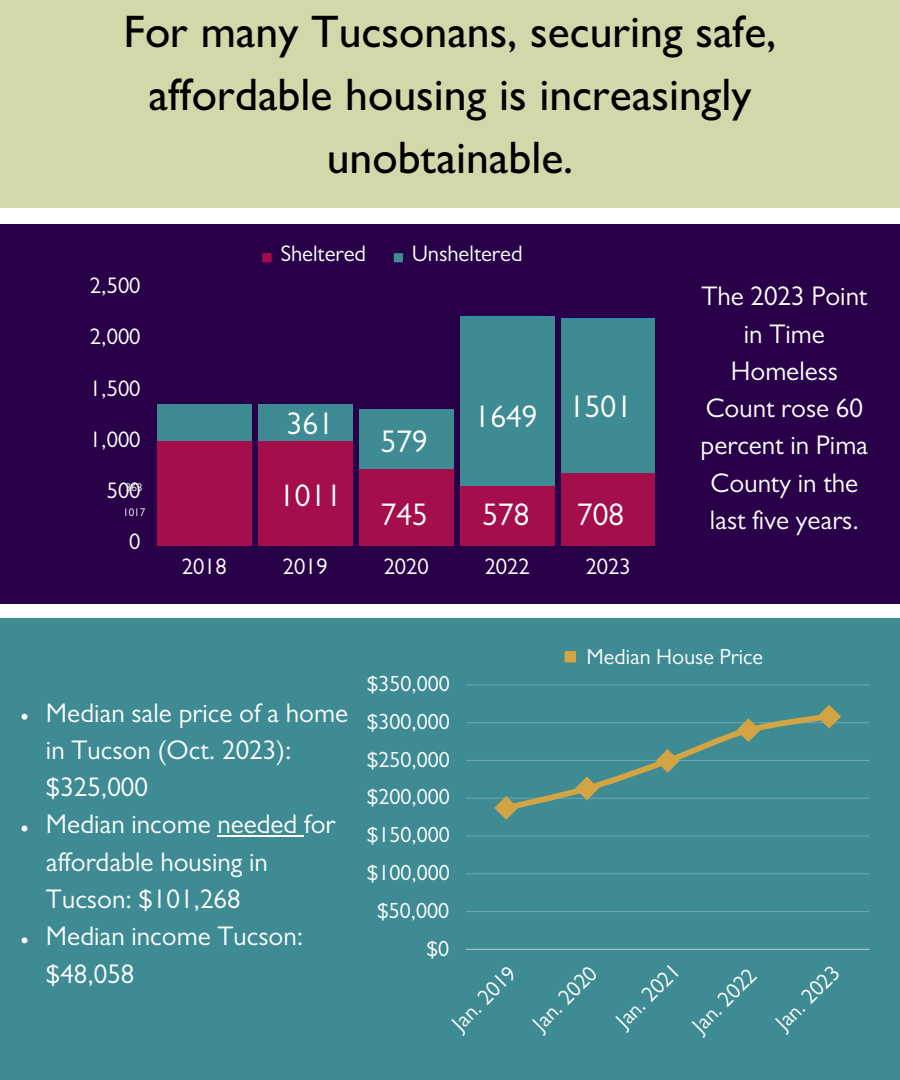
<style>
.page{position:relative;width:900px;height:1080px;background:#fff}
.page>*{position:absolute;margin:0;border:0;box-sizing:border-box;transform-origin:0 0}
.t1{font:500 45.75px/62.8px "Gill Sans";color:#000;text-align:center}
.t2{font:31.5px "Gill Sans";color:#fff}
.t3{font:27px/37.2px "Gill Sans";color:#fff}
.t4{font:22.5px "Gill Sans";color:#fff}
.t5{font:22px "Gill Sans";color:#fff}
.t6{font:11px "Gill Sans";color:#fff}
</style>
<div class="page">
<div style="left:0;top:225px;width:900px;height:379px;background:#290149"></div>
<div style="left:262px;top:253px;width:10px;height:9px;background:#a40e4c"></div>
<div style="left:394px;top:253px;width:9px;height:9px;background:#3e8b94"></div>
<div style="left:158px;top:404px;width:93px;height:142px;background:#3e8b94"></div>
<div style="left:259px;top:405px;width:93px;height:141px;background:#3e8b94"></div>
<div style="left:360px;top:410px;width:93px;height:136px;background:#3e8b94"></div>
<div style="left:461px;top:317px;width:93px;height:229px;background:#3e8b94"></div>
<div style="left:562px;top:319px;width:93px;height:227px;background:#3e8b94"></div>
<div style="left:158px;top:441px;width:93px;height:105px;background:#a40e4c"></div>
<div style="left:259px;top:442px;width:93px;height:104px;background:#a40e4c"></div>
<div style="left:360px;top:469px;width:93px;height:77px;background:#a40e4c"></div>
<div style="left:461px;top:487px;width:93px;height:59px;background:#a40e4c"></div>
<div style="left:562px;top:473px;width:93px;height:73px;background:#a40e4c"></div>
<div style="left:0;top:0;width:900px;height:208px;background:#d5d6aa"></div>
<div style="left:0;top:618px;width:900px;height:462px;background:#3e8b94"></div>
<svg style="left:565px;top:651px;width:11px;height:11px"></svg>
<hr style="left:466px;top:911px;width:404px;height:1px;background:#fff">
<hr style="left:466px;top:873px;width:404px;height:1px;background:#fff">
<hr style="left:466px;top:836px;width:404px;height:1px;background:#fff">
<hr style="left:466px;top:798px;width:404px;height:1px;background:#fff">
<hr style="left:466px;top:760px;width:404px;height:1px;background:#fff">
<hr style="left:466px;top:722px;width:404px;height:1px;background:#fff">
<hr style="left:466px;top:684px;width:404px;height:1px;background:#fff">
<hr style="left:466px;top:949px;width:404px;height:1px;background:#fff">
<svg style="left:494px;top:705px;width:347px;height:115px"></svg>
<svg style="left:22px;top:714px;width:5px;height:6px"></svg>
<svg style="left:22px;top:826px;width:5px;height:5px"></svg>
<hr style="left:217px;top:835px;width:87px;height:2px;background:#fff">
<svg style="left:22px;top:937px;width:5px;height:6px"></svg>
<p class="t1" style="left:124px;top:7px;width:654px">For many Tucsonans, securing safe, affordable housing is increasingly unobtainable.</p>
<p class="t4" style="left:90px;top:278px;width:52px">2,500</p>
<p class="t4" style="left:90px;top:329px;width:52px">2,000</p>
<p class="t4" style="left:90px;top:380px;width:52px">1,500</p>
<p class="t4" style="left:90px;top:432px;width:52px">1,000</p>
<p class="t4" style="left:107px;top:483px;width:35px">500</p>
<p class="t4" style="left:129px;top:534px;width:13px">0</p>
<p class="t6" style="left:126px;top:483px;width:18px">363</p>
<p class="t6" style="left:123px;top:509px;width:24px">1017</p>
<p class="t4" style="left:281px;top:246px;width:87px">Sheltered</p>
<p class="t4" style="left:412px;top:246px;width:112px">Unsheltered</p>
<p class="t2" style="left:287px;top:412px;width:49px">361</p>
<p class="t2" style="left:279px;top:485px;width:64px">1011</p>
<p class="t2" style="left:381px;top:431px;width:49px">579</p>
<p class="t2" style="left:475px;top:406px;width:64px">1649</p>
<p class="t2" style="left:569px;top:395px;width:64px">1501</p>
<p class="t2" style="left:381px;top:503px;width:49px">745</p>
<p class="t2" style="left:482px;top:503px;width:49px">578</p>
<p class="t2" style="left:577px;top:503px;width:49px">708</p>
<p class="t4" style="left:182px;top:559px;width:47px">2018</p>
<p class="t4" style="left:283px;top:559px;width:47px">2019</p>
<p class="t4" style="left:384px;top:559px;width:47px">2020</p>
<p class="t4" style="left:485px;top:559px;width:47px">2022</p>
<p class="t4" style="left:586px;top:559px;width:47px">2023</p>
<p class="t3" style="left:701px;top:282px;width:169px;text-align:center">The 2023 Point in Time<br>Homeless<br>Count rose 60 percent in Pima<br>County in the last five years.</p>
<p class="t5" style="left:367px;top:676px;width:84px">$350,000</p>
<p class="t5" style="left:587px;top:649px;width:178px">Median House Price</p>
<p class="t3" style="left:46px;top:698px;width:304px">Median sale price of a home in Tucson (Oct. 2023): $325,000</p>
<p class="t3" style="left:46px;top:810px;width:291px">Median income needed for affordable housing in<br>Tucson: $101,268</p>
<p class="t3" style="left:46px;top:922px;width:259px">Median income Tucson: $48,058</p>
<p class="t5" style="left:367px;top:714px;width:84px">$300,000</p>
<p class="t5" style="left:367px;top:752px;width:84px">$250,000</p>
<p class="t5" style="left:367px;top:789px;width:84px">$200,000</p>
<p class="t5" style="left:367px;top:827px;width:84px">$150,000</p>
<p class="t5" style="left:367px;top:865px;width:84px">$100,000</p>
<p class="t5" style="left:377px;top:903px;width:73px">$50,000</p>
<p class="t5" style="left:427px;top:941px;width:24px">$0</p>
<p class="t5" style="left:450px;top:1021px;width:82px;rotate:-45deg">Jan. 2019</p>
<p class="t5" style="left:531px;top:1021px;width:82px;rotate:-45deg">Jan. 2020</p>
<p class="t5" style="left:614px;top:1019px;width:82px;rotate:-45deg">Jan. 2021</p>
<p class="t5" style="left:690px;top:1023px;width:82px;rotate:-45deg">Jan. 2022</p>
<p class="t5" style="left:774px;top:1021px;width:82px;rotate:-45deg">Jan. 2023</p>
</div>
